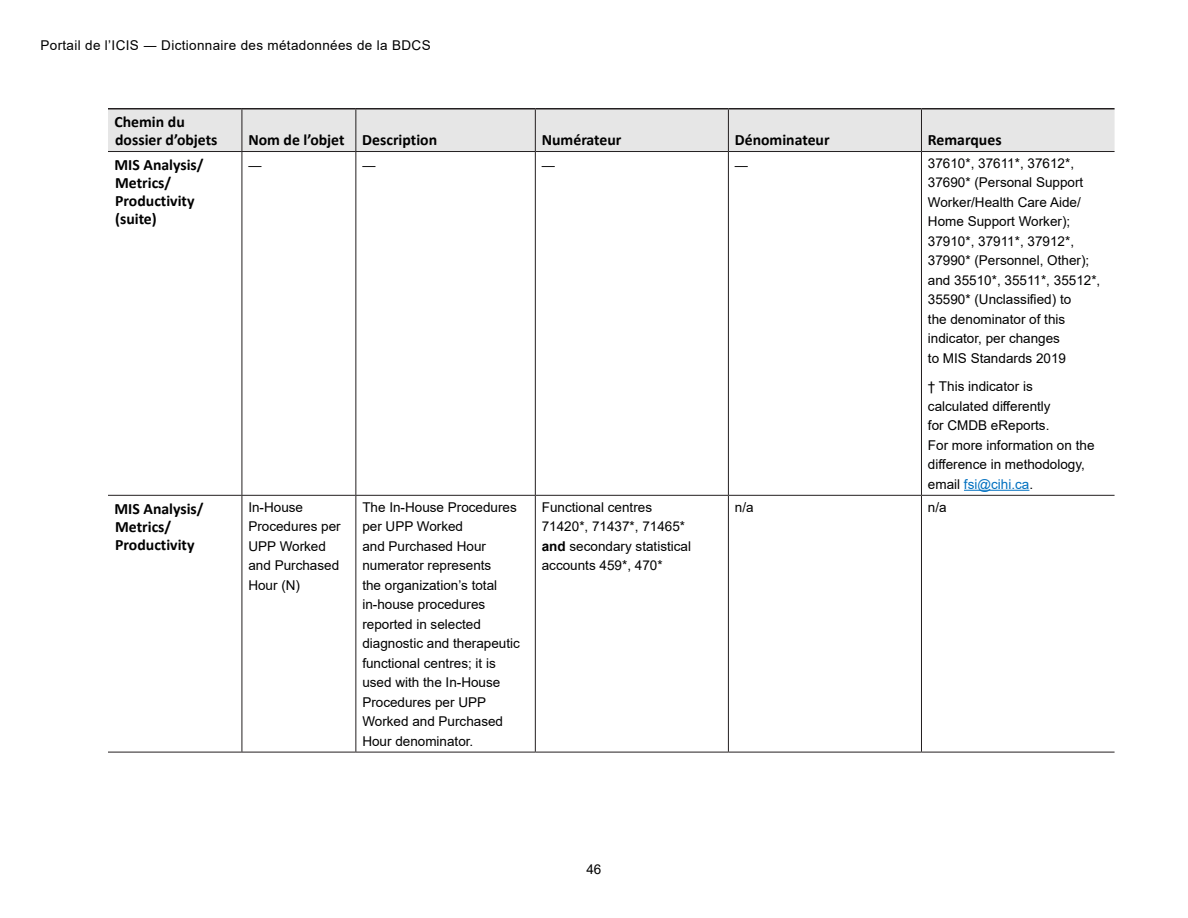
<style>
.page{position:relative;width:1188px;height:918px;background:#fff}
.page>*{position:absolute;margin:0;border:0;box-sizing:border-box;transform-origin:0 0}
.header_side2{font:700 15.75px/18px "Calibri";color:#000}
.body{font:13.5px/19.5px "Arial";color:#000}
.body-2{font:13.5px "Arial";letter-spacing:.025em;color:#000}
.body-3{font:13.05px "Arial";color:#000}
.s1{color:#0070c0}
.s2{font-weight:700}
</style>
<div class="page">
<div style="left:108px;top:110px;width:1007px;height:41px;background:#e6e6e6"></div>
<hr style="left:242px;top:152px;width:1px;height:343px;background:#231f20">
<hr style="left:355px;top:152px;width:1px;height:343px;background:#231f20">
<hr style="left:535px;top:152px;width:1px;height:343px;background:#231f20">
<hr style="left:728px;top:152px;width:1px;height:343px;background:#231f20">
<hr style="left:921px;top:152px;width:1px;height:343px;background:#231f20">
<hr style="left:108px;top:495px;width:134px;height:1px;background:#231f20">
<hr style="left:242px;top:495px;width:114px;height:1px;background:#231f20">
<hr style="left:242px;top:496px;width:1px;height:256px;background:#231f20">
<hr style="left:356px;top:495px;width:179px;height:1px;background:#231f20">
<hr style="left:355px;top:496px;width:1px;height:256px;background:#231f20">
<hr style="left:535px;top:495px;width:193px;height:1px;background:#231f20">
<hr style="left:535px;top:496px;width:1px;height:256px;background:#231f20">
<hr style="left:728px;top:495px;width:193px;height:1px;background:#231f20">
<hr style="left:728px;top:496px;width:1px;height:256px;background:#231f20">
<hr style="left:921px;top:495px;width:194px;height:1px;background:#231f20">
<hr style="left:921px;top:496px;width:1px;height:256px;background:#231f20">
<hr style="left:108px;top:752px;width:134px;height:1px;background:#231f20">
<hr style="left:242px;top:752px;width:114px;height:1px;background:#231f20">
<hr style="left:356px;top:752px;width:179px;height:1px;background:#231f20">
<hr style="left:535px;top:752px;width:193px;height:1px;background:#231f20">
<hr style="left:728px;top:752px;width:193px;height:1px;background:#231f20">
<hr style="left:921px;top:752px;width:194px;height:1px;background:#231f20">
<hr style="left:242px;top:110px;width:1px;height:41px;background:#231f20">
<hr style="left:355px;top:110px;width:1px;height:41px;background:#231f20">
<hr style="left:535px;top:110px;width:1px;height:41px;background:#231f20">
<hr style="left:728px;top:110px;width:1px;height:41px;background:#231f20">
<hr style="left:921px;top:110px;width:1px;height:41px;background:#231f20">
<hr style="left:108px;top:151px;width:134px;height:1px;background:#231f20">
<hr style="left:242px;top:151px;width:114px;height:1px;background:#231f20">
<hr style="left:356px;top:151px;width:179px;height:1px;background:#231f20">
<hr style="left:535px;top:151px;width:193px;height:1px;background:#231f20">
<hr style="left:728px;top:151px;width:193px;height:1px;background:#231f20">
<hr style="left:921px;top:151px;width:194px;height:1px;background:#231f20">
<hr style="left:108px;top:108px;width:134px;height:2px;background:#231f20">
<hr style="left:242px;top:108px;width:114px;height:2px;background:#231f20">
<hr style="left:356px;top:108px;width:179px;height:2px;background:#231f20">
<hr style="left:535px;top:108px;width:193px;height:2px;background:#231f20">
<hr style="left:728px;top:108px;width:193px;height:2px;background:#231f20">
<hr style="left:921px;top:108px;width:194px;height:2px;background:#231f20">
<hr style="left:964px;top:490px;width:65px;height:1px;background:#0070c0">
<p class="body-2" style="left:40px;top:36px;width:392px">Portail de l’ICIS ― Dictionnaire des métadonnées de la BDCS</p>
<p class="header_side2" style="left:114px;top:113px;width:105px">Chemin du dossier d’objets</p>
<p class="header_side2" style="left:248px;top:131px;width:190px">Nom de l’objet Description</p>
<p class="header_side2" style="left:542px;top:131px;width:81px">Numérateur</p>
<p class="header_side2" style="left:735px;top:131px;width:96px">Dénominateur</p>
<p class="header_side2" style="left:928px;top:131px;width:75px">Remarques</p>
<p class="header_side2" style="left:114px;top:155px;width:91px">MIS Analysis/<br>Metrics/<br>Productivity (suite)</p>
<p class="body-3" style="left:248px;top:156px;width:15px">—</p>
<p class="body-3" style="left:362px;top:156px;width:15px">—</p>
<p class="body-3" style="left:542px;top:156px;width:15px">—</p>
<p class="body-3" style="left:735px;top:156px;width:15px">—</p>
<p class="body" style="left:928px;top:153px;width:174px">37610*, 37611*, 37612*,<br>37690* (Personal Support<br>Worker/Health Care Aide/<br>Home Support Worker);<br>37910*, 37911*, 37912*,<br>37990* (Personnel, Other); and 35510*, 35511*, 35512*,<br>35590* (Unclassified) to<br>the denominator of this indicator, per changes<br>to MIS Standards 2019</p>
<p class="body" style="left:928px;top:377px;width:168px">† This indicator is calculated differently<br>for CMDB eReports.<br>For more information on the difference in methodology, email <span class="s1">fsi@cihi.ca</span>.</p>
<p class="header_side2" style="left:114px;top:499px;width:91px">MIS Analysis/<br>Metrics/<br>Productivity</p>
<p class="body" style="left:248px;top:497px;width:94px">In-House<br>Procedures per<br>UPP Worked and Purchased<br>Hour (N)</p>
<p class="body" style="left:362px;top:497px;width:159px">The In-House Procedures per UPP Worked<br>and Purchased Hour numerator represents<br>the organization’s total in-house procedures reported in selected diagnostic and therapeutic functional centres; it is used with the In-House<br>Procedures per UPP<br>Worked and Purchased<br>Hour denominator.</p>
<p class="body" style="left:542px;top:497px;width:151px">Functional centres<br>71420*, 71437*, 71465* <span class="s2">and</span> secondary statistical accounts 459*, 470*</p>
<p class="body" style="left:735px;top:497px;width:20px">n/a</p>
<p class="body" style="left:928px;top:497px;width:20px">n/a</p>
<p class="body" style="left:586px;top:859px;width:17px">46</p>
</div>
